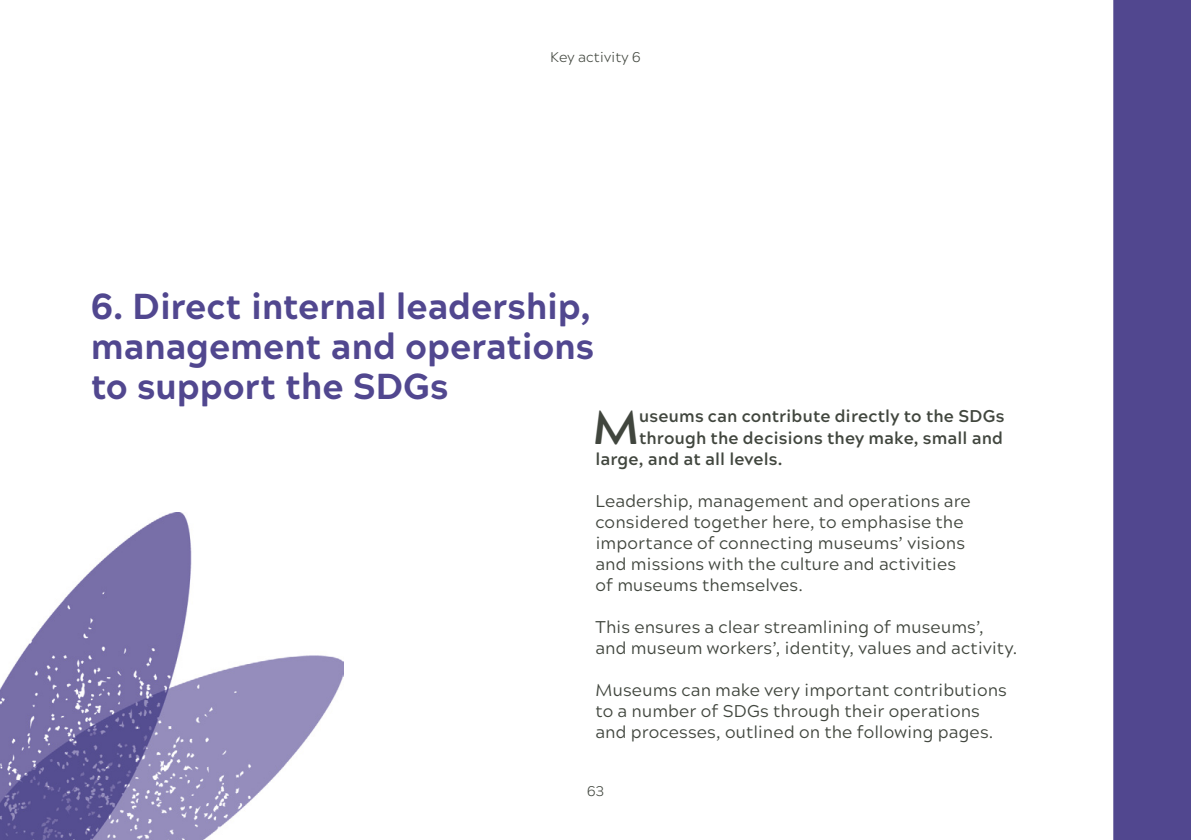
<style>
.page{position:relative;width:1191px;height:840px;background:#fff}
.page>*{position:absolute;margin:0;border:0;box-sizing:border-box;transform-origin:0 0}
.Body_copy___regular{font:700 47px "Acherus Grotesque";color:#41463e}
.Headings_2_-_body_co{font:800 36px/40px "Acherus Grotesque";letter-spacing:-.005em;color:#51478f;text-align:justify}
.Body_copy___regular-2{font:17px/21px "Acherus Grotesque";letter-spacing:.01em;color:#41463e}
.Body_copy___regular-3{font:700 17px "Acherus Grotesque";letter-spacing:.01em;color:#41463e}
.t1{font:300 14px "Acherus Grotesque";color:#41463e}
</style>
<div class="page">
<div style="left:1113px;top:0;width:78px;height:839px;background:#51478f"></div>
<img style="left:0;top:512px;width:343px;height:327px">
<p class="t1" style="left:550px;top:46px;width:92px">Key activity 6</p>
<p class="Headings_2_-_body_co" style="left:91px;top:283px;width:505px">6. Direct internal leadership, management and operations to support the SDGs</p>
<p class="Body_copy___regular" style="left:593px;top:386px;width:48px">M</p>
<p class="Body_copy___regular-3" style="left:639px;top:402px;width:367px">useums can contribute directly to the SDGs</p>
<p class="Body_copy___regular-3" style="left:639px;top:423px;width:365px">through the decisions they make, small and</p>
<p class="Body_copy___regular-3" style="left:595px;top:444px;width:189px">large, and at all levels.</p>
<p class="Body_copy___regular-2" style="left:595px;top:488px;width:377px">Leadership, management and operations are considered together here, to emphasise the importance of connecting museums’ visions and missions with the culture and activities of museums themselves.</p>
<p class="Body_copy___regular-2" style="left:595px;top:614px;width:423px">This ensures a clear streamlining of museums’, and museum workers’, identity, values and activity.</p>
<p class="Body_copy___regular-2" style="left:595px;top:677px;width:413px">Museums can make very important contributions to a number of SDGs through their operations and processes, outlined on the following pages.</p>
<p class="t1" style="left:587px;top:778px;width:18px">63</p>
</div>
